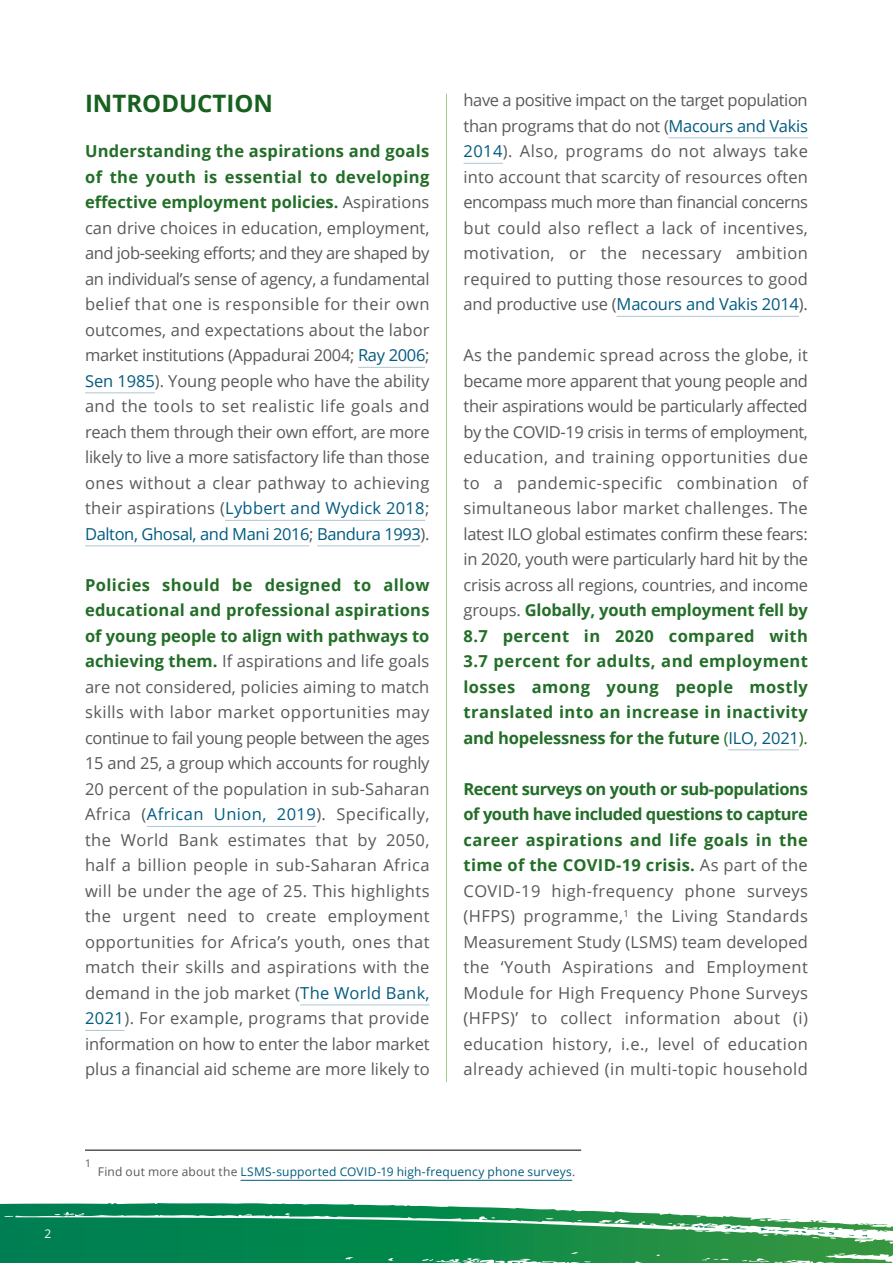
<style>
.page{position:relative;width:893px;height:1263px;background:#fff}
.page>*{position:absolute;margin:0;border:0;box-sizing:border-box;transform-origin:0 0}
.t1{font:700 24px "Open Sans";color:#17601f}
.t2{font:16.5px/25.5px "Open Sans";letter-spacing:-.01em;color:#58595b;text-align:justify}
.t3{font:12px "Open Sans";letter-spacing:.015em;color:#005b7f}
.t4{font:12px "Open Sans";color:#fff}
.t5{font:10.5px "Open Sans";color:#58595b}
.s1{font-weight:700;color:#226e27}
.s2{color:#005b7f}
.s3{color:#226e27}
.s4{color:#58595b}
</style>
<div class="page">
<hr style="left:446px;top:94px;width:1px;height:988px;background:#9fd18a">
<svg style="left:0;top:1203px;width:892px;height:60px;background:#379d6a"></svg>
<svg style="left:848px;top:1234px;width:6px;height:2px"></svg>
<svg style="left:778px;top:1219px;width:13px;height:1px"></svg>
<svg style="left:759px;top:1228px;width:76px;height:6px"></svg>
<svg style="left:723px;top:1226px;width:24px;height:4px"></svg>
<svg style="left:693px;top:1225px;width:24px;height:3px"></svg>
<svg style="left:512px;top:1262px;width:12px;height:1px"></svg>
<hr style="left:358px;top:367px;width:67px;height:1px;background:#afc6d2">
<hr style="left:85px;top:392px;width:70px;height:1px;background:#afc6d2">
<hr style="left:225px;top:520px;width:200px;height:1px;background:#afc6d2">
<hr style="left:85px;top:545px;width:224px;height:1px;background:#afc6d2">
<hr style="left:317px;top:545px;width:104px;height:1px;background:#afc6d2">
<hr style="left:147px;top:826px;width:169px;height:1px;background:#afc6d2">
<hr style="left:300px;top:1004px;width:129px;height:1px;background:#afc6d2">
<hr style="left:85px;top:1030px;width:39px;height:1px;background:#afc6d2">
<hr style="left:669px;top:137px;width:139px;height:1px;background:#afc6d2">
<hr style="left:463px;top:163px;width:40px;height:1px;background:#afc6d2">
<hr style="left:617px;top:316px;width:182px;height:1px;background:#afc6d2">
<hr style="left:728px;top:749px;width:71px;height:1px;background:#afc6d2">
<hr style="left:85px;top:1150px;width:496px;height:1px;background:#000">
<hr style="left:241px;top:1180px;width:331px;height:1px;background:#005b7f">
<p class="t4" style="left:44px;top:1227px;width:8px">22</p>
<h1 class="t1" style="left:85px;top:87px;width:189px">INTRODUCTION</h1>
<p class="t2" style="left:85px;top:138px;width:346px"><span class="s1">Understanding the aspirations and goals of the youth is essential to developing effective employment policies.</span> Aspirations can drive choices in education, employment, and job-seeking efforts; and they are shaped by an individual’s sense of agency, a fundamental belief that one is responsible for their own outcomes, and expectations about the labor market institutions (Appadurai 2004; <span class="s2">Ray 2006</span>; <span class="s2">Sen 1985</span>). Young people who have the ability and the tools to set realistic life goals and reach them through their own effort, are more likely to live a more satisfactory life than those ones without a clear pathway to achieving their aspirations (<span class="s2">Lybbert and Wydick 2018</span>; <span class="s2">Dalton, Ghosal, and Mani 2016</span>; <span class="s2">Bandura 1993</span>).</p>
<p class="t2" style="left:85px;top:572px;width:346px"><span class="s1">Policies should be designed to allow educational and professional aspirations of young people to align with pathways to achieving them.</span> If aspirations and life goals are not considered, policies aiming to match skills with labor market opportunities may continue to fail young people between the ages 15 and 25, a group which accounts for roughly 20 percent of the population in sub-Saharan Africa (<span class="s2">African Union, 2019</span>). Specifically, the World Bank estimates that by 2050, half a billion people in sub-Saharan Africa will be under the age of 25. This highlights the urgent need to create employment opportunities for Africa’s youth, ones that match their skills and aspirations with the demand in the job market (<span class="s2">The World Bank, 2021</span>). For example, programs that provide information on how to enter the labor market plus a financial aid scheme are more likely to</p>
<p class="t2" style="left:463px;top:87px;width:346px">have a positive impact on the target population than programs that do not (<span class="s2">Macours and Vakis 2014</span>). Also, programs do not always take into account that scarcity of resources often encompass much more than financial concerns but could also reflect a lack of incentives, motivation, or the necessary ambition required to putting those resources to good and productive use (<span class="s2">Macours and Vakis 2014</span>).</p>
<p class="t2" style="left:463px;top:342px;width:346px">As the pandemic spread across the globe, it became more apparent that young people and their aspirations would be particularly affected by the COVID-19 crisis in terms of employment, education, and training opportunities due to a pandemic-specific combination of simultaneous labor market challenges. The latest ILO global estimates confirm these fears: in 2020, youth were particularly hard hit by the crisis across all regions, countries, and income groups. <span class="s1">Globally, youth employment fell by 8.7 percent in 2020 compared with 3.7 percent for adults, and employment losses among young people mostly translated into an increase in inactivity and hopelessness for the future</span> <span class="s3">(</span><span class="s2">ILO, 2021</span><span class="s3">).</span></p>
<p class="t2" style="left:463px;top:775px;width:346px"><span class="s1">Recent surveys on youth or sub-populations of youth have included questions to capture career aspirations and life goals in the time of the COVID-19 crisis.</span> As part of the COVID-19 high-frequency phone surveys (HFPS) programme,<sup>1</sup> the Living Standards Measurement Study (LSMS) team developed the ‘Youth Aspirations and Employment Module for High Frequency Phone Surveys (HFPS)’ to collect information about (i) education history, i.e., level of education already achieved (in multi-topic household</p>
<p class="t5" style="left:85px;top:1156px;width:8px">1</p>
<p class="t3" style="left:98px;top:1163px;width:479px"><span class="s4">Find out more about the</span> LSMS-supported COVID-19 high-frequency phone surveys<span class="s4">.</span></p>
</div>
